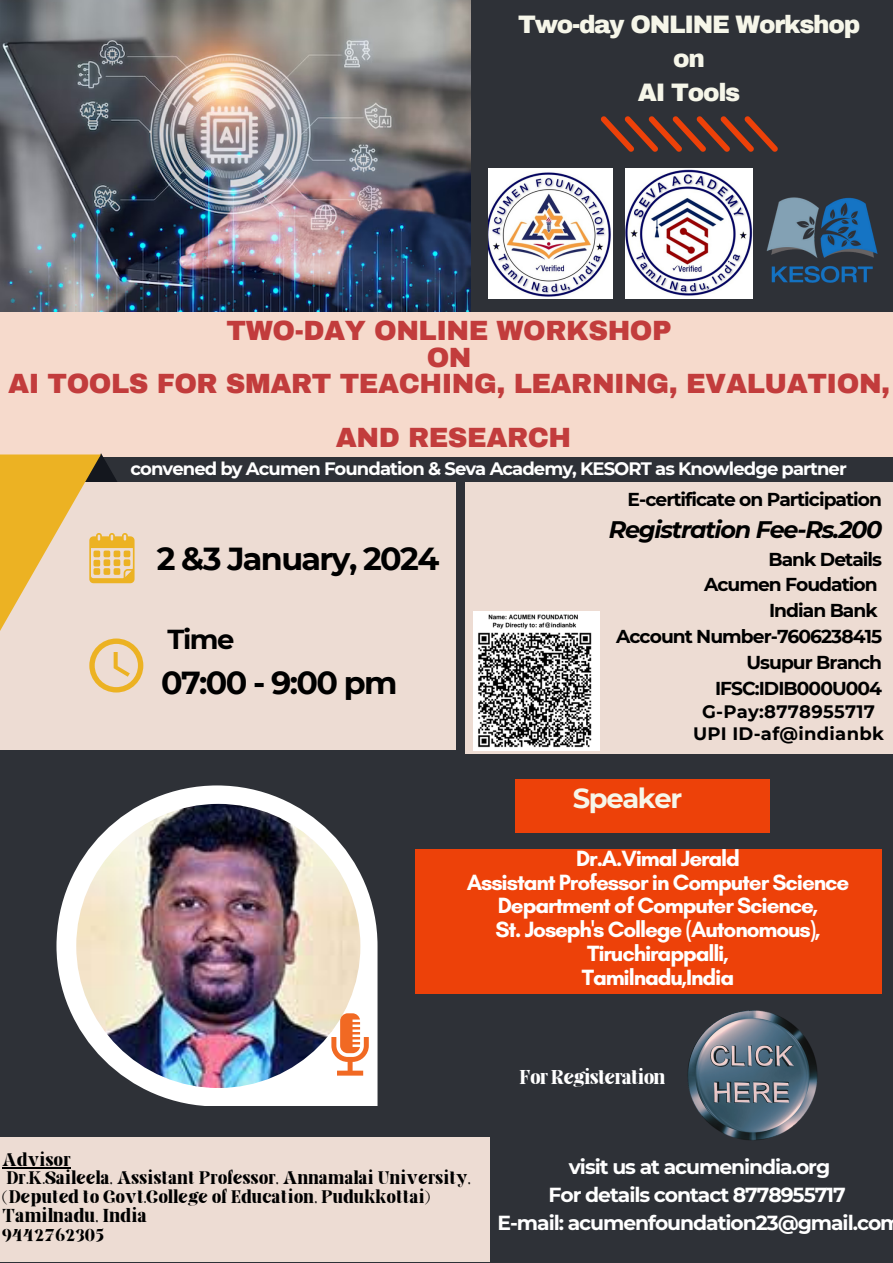
<style>
.page{position:relative;width:893px;height:1263px;background:#2e3137}
.page>*{position:absolute;margin:0;border:0;box-sizing:border-box;transform-origin:0 0}
.t1{font:700 31.8px "Montserrat";letter-spacing:-.05em;color:#000}
.t2{font:700 27.38px "Montserrat";letter-spacing:-.05em;color:#f6f6e9}
.t3{font:700 27.38px "Montserrat";color:#000}
.t4{font:900 27.22px "Archivo";letter-spacing:-.015em;color:#c23c3c}
.t5{font:900 24.75px "Archivo";letter-spacing:-.05em;color:#f6f6e9}
.t6{font:italic 700 23.92px "Montserrat";letter-spacing:-.05em;color:#000}
.t7{font:700 22.5px "Glacial Indifference";letter-spacing:-.05em;color:#fff}
.t8{font:700 20.33px "Montserrat";letter-spacing:-.05em;color:#fff}
.t9{font:19.27px "Elika Gorica";letter-spacing:-.025em;color:#fff}
.t10{font:700 18.67px "Montserrat";letter-spacing:-.05em;color:#000}
.t11{font:700 18px "Montserrat";letter-spacing:-.05em;color:#fff}
.t12{font:700 18px "Montserrat";letter-spacing:.015em;color:#000}
.t13{font:18px "Elika Gorica";letter-spacing:.015em;color:#000}
.t14{font:17.48px "Elika Gorica";letter-spacing:.015em;color:#000}
</style>
<div class="page">
<div style="left:0;top:312px;width:893px;height:144px;background:#f6dacc"></div>
<div style="left:515px;top:779px;width:255px;height:53px;background:#ed4109"></div>
<svg style="left:100px;top:453px;width:135px;height:29px"></svg>
<div style="left:0;top:482px;width:455px;height:268px;background:#eddcd3"></div>
<svg style="left:101px;top:533px;width:33px;height:50px"></svg>
<svg style="left:101px;top:638px;width:42px;height:54px"></svg>
<svg style="left:600px;top:116px;width:178px;height:36px"></svg>
<svg style="left:0;top:454px;width:101px;height:234px"></svg>
<img style="left:488px;top:169px;width:124px;height:130px">
<img style="left:626px;top:169px;width:126px;height:129px">
<img style="left:766px;top:197px;width:112px;height:86px">
<div style="left:0;top:1137px;width:489px;height:124px;background:#eddcd3"></div>
<hr style="left:2px;top:1167px;width:69px;height:2px;background:#000">
<div style="left:466px;top:482px;width:427px;height:271px;background:#eddcd3"></div>
<img style="left:473px;top:612px;width:127px;height:138px">
<img style="left:0;top:0;width:470px;height:312px">
<img style="left:687px;top:1010px;width:131px;height:130px">
<svg style="left:56px;top:785px;width:321px;height:321px;fill:#fff"></svg>
<img style="left:76px;top:804px;width:284px;height:284px;border-radius:50%">
<div style="left:415px;top:849px;width:467px;height:145px;background:#ed4109"></div>
<svg style="left:331px;top:1013px;width:37px;height:62px;background:#f7b591"></svg>
<p class="t5" style="left:518px;top:11px;width:343px">Two-day ONLINE Workshop</p>
<p class="t5" style="left:673px;top:45px;width:33px">on</p>
<p class="t5" style="left:638px;top:79px;width:104px">AI Tools</p>
<p class="t4" style="left:226px;top:316px;width:447px">TWO-DAY ONLINE WORKSHOP</p>
<p class="t4" style="left:427px;top:343px;width:46px">ON</p>
<p class="t4" style="left:8px;top:369px;width:883px">AI TOOLS FOR SMART TEACHING, LEARNING, EVALUATION,</p>
<p class="t4" style="left:336px;top:423px;width:237px">AND RESEARCH</p>
<p class="t11" style="left:130px;top:458px;width:718px">convened by Acumen Foundation &amp; Seva Academy, KESORT as Knowledge partner</p>
<p class="t1" style="left:157px;top:539px;width:284px">2 &amp;3 January, 2024</p>
<p class="t3" style="left:167px;top:623px;width:68px">Time</p>
<p class="t1" style="left:161px;top:663px;width:238px">07:00 - 9:00 pm</p>
<p class="t10" style="left:627px;top:488px;width:256px">E-certificate on Participation</p>
<p class="t6" style="left:609px;top:515px;width:275px">Registration Fee-Rs.200</p>
<p class="t10" style="left:768px;top:547px;width:115px">Bank Details</p>
<p class="t10" style="left:704px;top:573px;width:175px">Acumen Foudation</p>
<p class="t10" style="left:769px;top:599px;width:110px">Indian Bank</p>
<p class="t10" style="left:616px;top:625px;width:267px">Account Number-7606238415</p>
<p class="t10" style="left:746px;top:651px;width:137px">Usupur Branch</p>
<p class="t10" style="left:715px;top:677px;width:169px">IFSC:IDIB000U004</p>
<p class="t12" style="left:702px;top:701px;width:174px">G-Pay:8778955717</p>
<p class="t12" style="left:693px;top:722px;width:192px">UPI ID-af@indianbk</p>
<p class="t2" style="left:573px;top:781px;width:111px">Speaker</p>
<p class="t7" style="left:576px;top:844px;width:165px">Dr.A.Vimal Jerald</p>
<p class="t7" style="left:467px;top:868px;width:384px">Assistant Professor in Computer Science</p>
<p class="t7" style="left:498px;top:892px;width:322px">Department of Computer Science,</p>
<p class="t7" style="left:495px;top:916px;width:327px">St. Joseph's College (Autonomous),</p>
<p class="t7" style="left:587px;top:939px;width:143px">Tiruchirappalli,</p>
<p class="t7" style="left:582px;top:963px;width:154px">Tamilnadu,India</p>
<p class="t9" style="left:519px;top:1069px;width:148px">For Registeration</p>
<p class="t14" style="left:2px;top:1153px;width:70px">Advisor</p>
<p class="t14" style="left:6px;top:1171px;width:466px">Dr.K.Saileela, Assistant Professor, Annamalai University,</p>
<p class="t14" style="left:2px;top:1190px;width:430px">(Deputed to Govt.College of Education, Pudukkottai)</p>
<p class="t13" style="left:2px;top:1208px;width:146px">Tamilnadu, India</p>
<p class="t13" style="left:2px;top:1228px;width:104px">9442762305</p>
<p class="t8" style="left:569px;top:1154px;width:263px">visit us at acumenindia.org</p>
<p class="t8" style="left:548px;top:1182px;width:299px">For details contact 8778955717</p>
<p class="t8" style="left:497px;top:1211px;width:405px">E-mail: acumenfoundation23@gmail.com</p>
</div>
